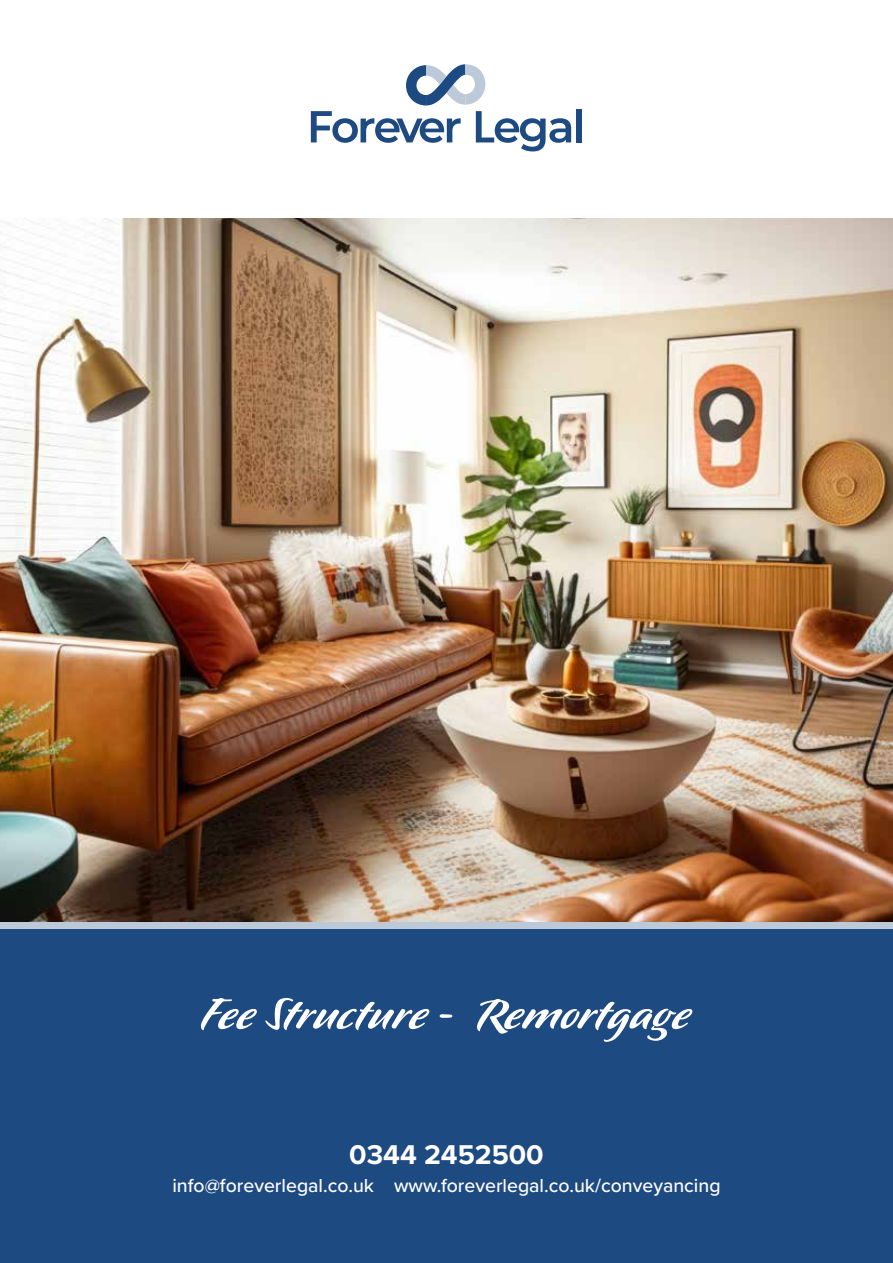
<style>
.page{position:relative;width:893px;height:1263px;background:#fff}
.page>*{position:absolute;margin:0;border:0;box-sizing:border-box;transform-origin:0 0}
.t1{font:51.9px "P22 Pooper Black Pro";color:#fff}
.t2{font:700 28.2px "Proxima Nova";color:#fff}
.t3{font:500 19.5px "Proxima Nova";color:#fff}
</style>
<div class="page">
<div style="left:0;top:913px;width:893px;height:132px;background:#bcc9d8"></div>
<div style="left:0;top:929px;width:893px;height:333px;background:#1e4a82"></div>
<div style="left:576px;top:109px;width:6px;height:33px;background:#1e4a82"></div>
<svg style="left:311px;top:64px;width:260px;height:87px"></svg>
<img style="left:0;top:218px;width:893px;height:703px">
<h1 class="t1" style="left:203px;top:988px;width:488px">Fee Structure – Remortgage</h1>
<h2 class="t2" style="left:349px;top:1134px;width:196px">0344 2452500</h2>
<p class="t3" style="left:172px;top:1171px;width:550px">info@foreverlegal.co.uk www.foreverlegal.co.uk/conveyancing</p>
</div>
